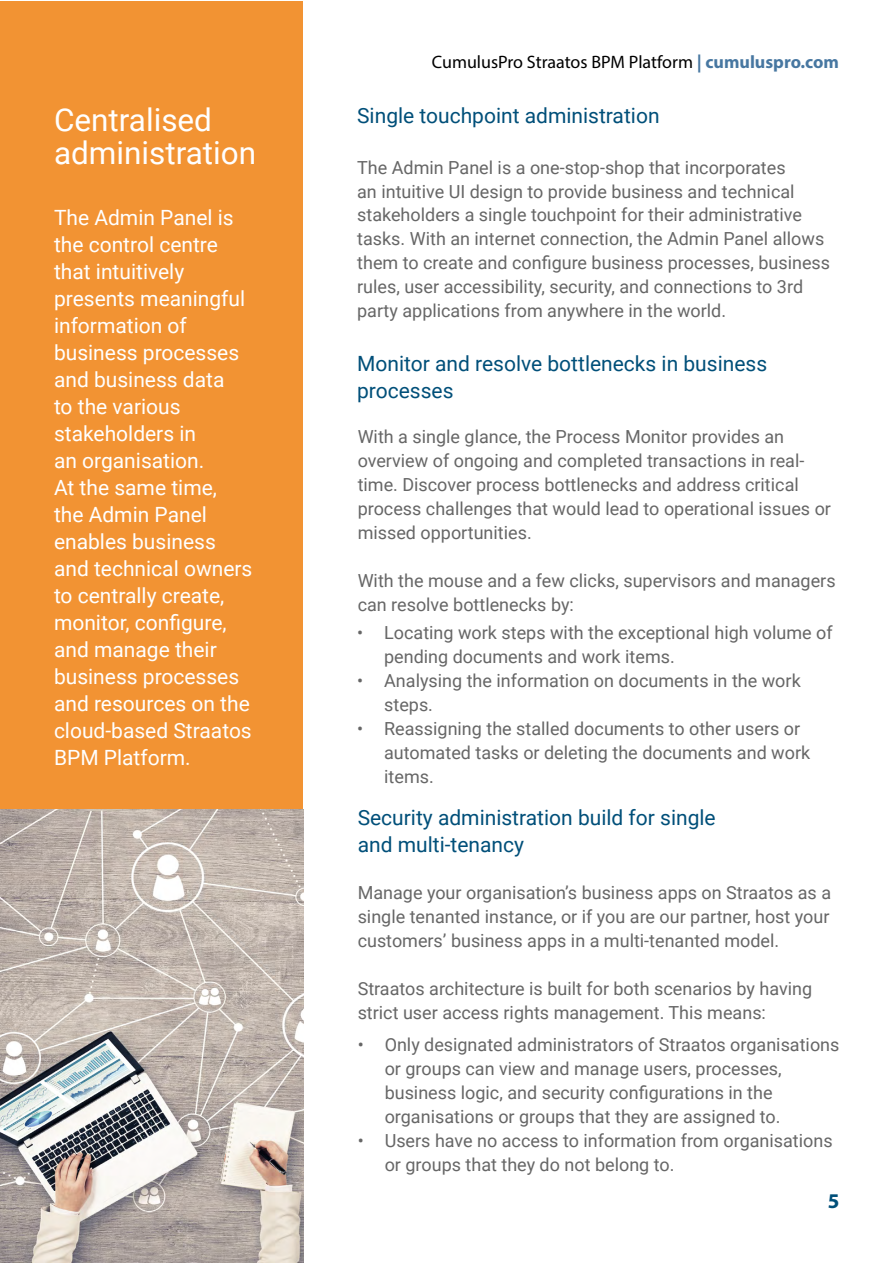
<style>
.page{position:relative;width:893px;height:1263px;background:#fff}
.page>*{position:absolute;margin:0;border:0;box-sizing:border-box;transform-origin:0 0}
.t1{font:31.5px/33px "Roboto";color:#fff}
.t2{font:21px/27px "Roboto";color:#fff}
.t3{font:21px/27px "Roboto";color:#004f79}
.t4{font:700 21px "Myriad Pro";color:#004f79}
.t5{font:18px/24px "Roboto";color:#666}
.t6{font:18px "Myriad Pro";color:#000}
.s1{font-weight:700;color:#4777a1}
</style>
<div class="page">
<div style="left:1px;top:1px;width:302px;height:1261px;background:#f29333"></div>
<img style="left:0;top:809px;width:304px;height:454px">
<h1 class="t1" style="left:54px;top:102px;width:204px">Centralised administration</h1>
<p class="t2" style="left:54px;top:203px;width:200px">The Admin Panel is the control centre that intuitively presents meaningful information of business processes and business data<br>to the various stakeholders in<br>an organisation.<br>At the same time,<br>the Admin Panel enables business and technical owners to centrally create, monitor, configure, and manage their business processes and resources on the cloud-based Straatos<br>BPM Platform.</p>
<p class="t6" style="left:432px;top:50px;width:409px">CumulusPro Straatos BPM Platform <span class="s1">| cumuluspro.com</span></p>
<p class="t3" style="left:357px;top:101px;width:304px">Single touchpoint administration</p>
<p class="t5" style="left:357px;top:154px;width:474px">The Admin Panel is a one-stop-shop that incorporates<br>an intuitive UI design to provide business and technical stakeholders a single touchpoint for their administrative tasks. With an internet connection, the Admin Panel allows them to create and configure business processes, business rules, user accessibility, security, and connections to 3rd party applications from anywhere in the world.</p>
<p class="t3" style="left:357px;top:349px;width:411px">Monitor and resolve bottlenecks in business processes</p>
<p class="t5" style="left:358px;top:424px;width:475px">With a single glance, the Process Monitor provides an overview of ongoing and completed transactions in real&shy;time. Discover process bottlenecks and address critical process challenges that would lead to operational issues or missed opportunities.</p>
<p class="t5" style="left:358px;top:568px;width:479px">With the mouse and a few clicks, supervisors and managers can resolve bottlenecks by:</p>
<p class="t5" style="left:384px;top:619px;width:450px;text-indent:-27px">• Locating work steps with the exceptional high volume of pending documents and work items.</p>
<p class="t5" style="left:384px;top:667px;width:418px;text-indent:-27px">• Analysing the information on documents in the work steps.</p>
<p class="t5" style="left:384px;top:715px;width:428px;text-indent:-27px">• Reassigning the stalled documents to other users or automated tasks or deleting the documents and work items.</p>
<p class="t3" style="left:358px;top:803px;width:360px">Security administration build for single and multi-tenancy</p>
<p class="t5" style="left:358px;top:880px;width:475px;text-align:justify">Manage your organisation’s business apps on Straatos as a single tenanted instance, or if you are our partner, host your customers’ business apps in a multi-tenanted model.</p>
<p class="t5" style="left:358px;top:976px;width:456px">Straatos architecture is built for both scenarios by having strict user access rights management. This means:</p>
<p class="t5" style="left:385px;top:1032px;width:456px;text-indent:-27px">• Only designated administrators of Straatos organisations or groups can view and manage users, processes, business logic, and security configurations in the organisations or groups that they are assigned to.</p>
<p class="t5" style="left:385px;top:1128px;width:450px;text-indent:-27px">• Users have no access to information from organisations or groups that they do not belong to.</p>
<p class="t4" style="left:828px;top:1187px;width:13px">5</p>
</div>
